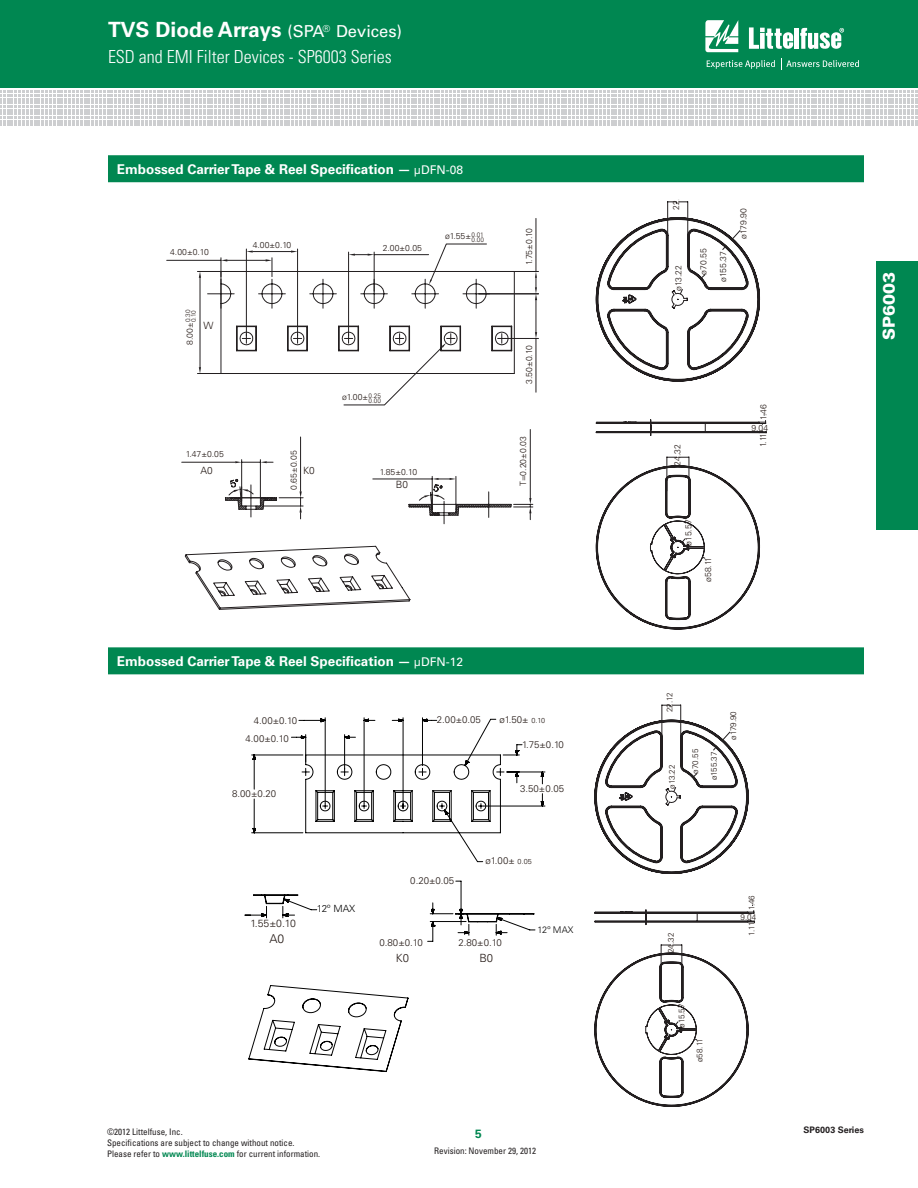
<style>
.page{position:relative;width:918px;height:1188px;background:#fff}
.page>*{position:absolute;margin:0;border:0;box-sizing:border-box;transform-origin:0 0}
.t1{font:700 21px "Univers LT Std";color:#fff}
.chapter_tittle_RL{font:300 condensed 18px "Univers LT Std";color:#fff}
.Fuse_Facts_Head{font:900 16.5px "Univers LT Std";color:#fff}
.heading2{font:700 13.5px "Univers LT Std";color:#fff}
.t2{font:300 12.15px "Univers LT Std";color:#221713}
.t3{font:700 12px "Univers LT Std";color:#008751}
.t4{font:300 11.25px "Univers LT Std";color:#221713}
.t5{font:300 10.35px "Univers LT Std";color:#221713}
.t6{font:300 10.05px "Univers LT Std";color:#221713}
.t7{font:300 9.9px "Univers LT Std";color:#030303}
.t8{font:300 9.75px "Univers LT Std";color:#221713}
.t9{font:300 9.6px/17.4px "Univers LT Std";color:#221713}
.t10{font:300 9.15px "Univers LT Std";color:#030303}
.t11{font:condensed 9px/10.8px "Univers LT Std";color:#231f20}
.t12{font:700 9px "Univers LT Std";color:#231f20}
.t13{font:300 8.55px "Univers LT Std";color:#221713}
.t14{font:300 8.1px "Univers LT Std";color:#221713}
.t15{font:300 6.45px "Univers LT Std";color:#221713}
.s1{font-weight:400;font-size:16.5px}
.s2{font-weight:400;font-size:12px}
.s3{font-size:7.2px}
.s4{font-weight:700;color:#008751}
</style>
<div class="page">
<div style="left:0;top:0;width:918px;height:88px;background:#008751"></div>
<svg style="left:0;top:91px;width:917px;height:35px"></svg>
<svg style="left:705px;top:20px;width:33px;height:32px"></svg>
<hr style="left:795px;top:28px;width:4px;height:21px;background:#fff">
<svg style="left:800px;top:28px;width:44px;height:21px"></svg>
<svg style="left:749px;top:27px;width:44px;height:22px"></svg>
<svg style="left:707px;top:60px;width:68px;height:9px"></svg>
<svg style="left:781px;top:58px;width:78px;height:12px"></svg>
<div style="left:876px;top:261px;width:42px;height:268px;background:#008751"></div>
<div style="left:108px;top:155px;width:756px;height:27px;background:#008751"></div>
<svg style="left:529px;top:498px;width:2px;height:15px"></svg>
<svg style="left:167px;top:257px;width:54px;height:206px"></svg>
<hr style="left:479px;top:271px;width:60px;height:1px;background:#231f20">
<hr style="left:536px;top:218px;width:1px;height:53px;background:#231f20">
<hr style="left:479px;top:294px;width:60px;height:1px;background:#231f20">
<hr style="left:504px;top:338px;width:35px;height:1px;background:#231f20">
<hr style="left:536px;top:300px;width:1px;height:32px;background:#231f20">
<hr style="left:536px;top:338px;width:1px;height:54px;background:#231f20">
<svg style="left:535px;top:272px;width:2px;height:28px"></svg>
<svg style="left:535px;top:332px;width:2px;height:6px"></svg>
<hr style="left:182px;top:462px;width:53px;height:1px;background:#231f20">
<svg style="left:221px;top:244px;width:294px;height:280px"></svg>
<svg style="left:185px;top:546px;width:226px;height:64px"></svg>
<svg style="left:595px;top:256px;width:170px;height:373px"></svg>
<svg style="left:622px;top:558px;width:118px;height:61px"></svg>
<hr style="left:688px;top:201px;width:1px;height:34px;background:#231f20">
<hr style="left:667px;top:201px;width:1px;height:38px;background:#231f20">
<svg style="left:608px;top:202px;width:140px;height:356px"></svg>
<svg style="left:758px;top:415px;width:8px;height:10px"></svg>
<svg style="left:759px;top:431px;width:8px;height:3px"></svg>
<svg style="left:594px;top:756px;width:159px;height:350px"></svg>
<svg style="left:606px;top:705px;width:131px;height:392px"></svg>
<svg style="left:747px;top:905px;width:8px;height:18px"></svg>
<svg style="left:248px;top:909px;width:160px;height:163px"></svg>
<svg style="left:251px;top:717px;width:294px;height:145px"></svg>
<svg style="left:427px;top:881px;width:108px;height:61px"></svg>
<svg style="left:245px;top:894px;width:72px;height:24px"></svg>
<div style="left:108px;top:647px;width:756px;height:27px;background:#008751"></div>
<h1 class="t1" style="left:108px;top:17px;width:296px">TVS Diode Arrays <span class="s1">(SPA</span><sup>®</sup> <span class="s1">Devices)</span></h1>
<p class="chapter_tittle_RL" style="left:108px;top:45px;width:285px">ESD and EMI Filter Devices - SP6003 Series</p>
<p class="heading2" style="left:117px;top:162px;width:348px">Embossed Carrier Tape &amp; Reel Specification — <span class="s2">μDFN-08</span></p>
<p class="t13" style="left:170px;top:246px;width:40px">4.00±0.10</p>
<p class="t13" style="left:185px;top:345px;width:37px;rotate:-90deg">8.00±<sup>0.30</sup></p>
<p class="t15" style="left:190px;top:322px;width:14px;rotate:-90deg">0.10</p>
<p class="t6" style="left:203px;top:319px;width:12px">W</p>
<p class="t13" style="left:253px;top:240px;width:40px">4.00±0.10</p>
<p class="t13" style="left:383px;top:243px;width:41px">2.00±0.05</p>
<p class="t13" style="left:342px;top:392px;width:40px">ø1.00±<sup>0.25</sup></p>
<p class="t15" style="left:369px;top:397px;width:14px">0.00</p>
<p class="t13" style="left:186px;top:449px;width:39px">1.47±0.05</p>
<p class="t13" style="left:289px;top:490px;width:41px;rotate:-90deg">0.65±0.05</p>
<p class="t6" style="left:200px;top:464px;width:14px">A0</p>
<p class="t6" style="left:303px;top:464px;width:13px">K0</p>
<p class="t13" style="left:380px;top:466px;width:39px">1.85±0.10</p>
<p class="t6" style="left:396px;top:478px;width:14px">B0</p>
<p class="t13" style="left:445px;top:231px;width:40px">ø1.55±<sup>0.01</sup></p>
<p class="t15" style="left:472px;top:236px;width:14px">0.00</p>
<p class="t13" style="left:524px;top:265px;width:39px;rotate:-90deg">1.75±0.10</p>
<p class="t13" style="left:524px;top:384px;width:40px;rotate:-90deg">3.50±0.10</p>
<p class="t13" style="left:518px;top:486px;width:51px;rotate:-90deg">T=0.20±0.03</p>
<p class="heading2" style="left:117px;top:654px;width:348px">Embossed Carrier Tape &amp; Reel Specification — <span class="s2">μDFN-12</span></p>
<p class="t9" style="left:245px;top:712px;width:53px;text-indent:8px">4.00±0.10<br>4.00±0.10</p>
<p class="t9" style="left:437px;top:710px;width:46px">2.00±0.05</p>
<p class="t9" style="left:499px;top:710px;width:47px">ø1.50± <span class="s3">0.10</span></p>
<p class="t9" style="left:522px;top:736px;width:43px">1.75±0.10</p>
<p class="t9" style="left:232px;top:785px;width:46px">8.00±0.20</p>
<p class="t9" style="left:520px;top:780px;width:45px">3.50±0.05</p>
<p class="t5" style="left:251px;top:917px;width:47px">1.55±0.10</p>
<p class="t2" style="left:269px;top:931px;width:16px">A0</p>
<p class="t7" style="left:317px;top:903px;width:40px">12º MAX</p>
<p class="t8" style="left:410px;top:875px;width:46px">0.20±0.05</p>
<p class="t9" style="left:486px;top:852px;width:48px">ø1.00± <span class="s3">0.05</span></p>
<p class="t10" style="left:538px;top:924px;width:37px">12º MAX</p>
<p class="t8" style="left:380px;top:937px;width:45px">0.80±0.10</p>
<p class="t4" style="left:396px;top:951px;width:15px">K0</p>
<p class="t4" style="left:479px;top:951px;width:15px">B0</p>
<p class="t8" style="left:458px;top:937px;width:45px">2.80±0.10</p>
<p class="t11" style="left:107px;top:1126px;width:77px">©2012 Littelfuse, Inc.</p>
<h3 class="t3" style="left:475px;top:1126px;width:8px">5</h3>
<p class="t11" style="left:107px;top:1137px;width:215px">Specifications are subject to change without notice.<br>Please refer to <span class="s4">www.littelfuse.com</span> for current information.</p>
<p class="t11" style="left:434px;top:1145px;width:103px">Revision: November 29, 2012</p>
<p class="t13" style="left:671px;top:210px;width:23px;rotate:-90deg">22.12</p>
<p class="t13" style="left:673px;top:291px;width:27px;rotate:-90deg">ø13.22</p>
<p class="t13" style="left:698px;top:275px;width:28px;rotate:-90deg">ø70.55</p>
<p class="t13" style="left:718px;top:282px;width:32px;rotate:-90deg">ø155.37</p>
<p class="t13" style="left:738px;top:239px;width:32px;rotate:-90deg">ø179.90</p>
<p class="t13" style="left:672px;top:466px;width:23px;rotate:-90deg">24.32</p>
<p class="t13" style="left:683px;top:546px;width:27px;rotate:-90deg">ø15.57</p>
<p class="t13" style="left:703px;top:582px;width:27px;rotate:-90deg">ø58.11</p>
<p class="t13" style="left:758px;top:420px;width:17px;rotate:-90deg">1.46</p>
<p class="t13" style="left:758px;top:447px;width:16px;rotate:-90deg">1.11</p>
<p class="t13" style="left:752px;top:423px;width:18px">9.04</p>
<p class="Fuse_Facts_Head" style="left:879px;top:340px;width:70px;rotate:-90deg">SP6003</p>
<p class="t14" style="left:665px;top:712px;width:21px;rotate:-90deg">22.12</p>
<p class="t14" style="left:667px;top:789px;width:26px;rotate:-90deg">ø13.22</p>
<p class="t14" style="left:690px;top:774px;width:26px;rotate:-90deg">ø70.55</p>
<p class="t14" style="left:709px;top:780px;width:30px;rotate:-90deg">ø155.37</p>
<p class="t14" style="left:728px;top:740px;width:30px;rotate:-90deg">ø179.90</p>
<p class="t14" style="left:666px;top:953px;width:22px;rotate:-90deg">24.32</p>
<p class="t14" style="left:677px;top:1028px;width:26px;rotate:-90deg">ø15.57</p>
<p class="t14" style="left:695px;top:1062px;width:25px;rotate:-90deg">ø58.11</p>
<p class="t14" style="left:747px;top:910px;width:16px;rotate:-90deg">1.46</p>
<p class="t14" style="left:747px;top:936px;width:15px;rotate:-90deg">1.11</p>
<p class="t14" style="left:741px;top:912px;width:17px">9.04</p>
<p class="t12" style="left:804px;top:1125px;width:62px">SP6003 Series</p>
</div>
